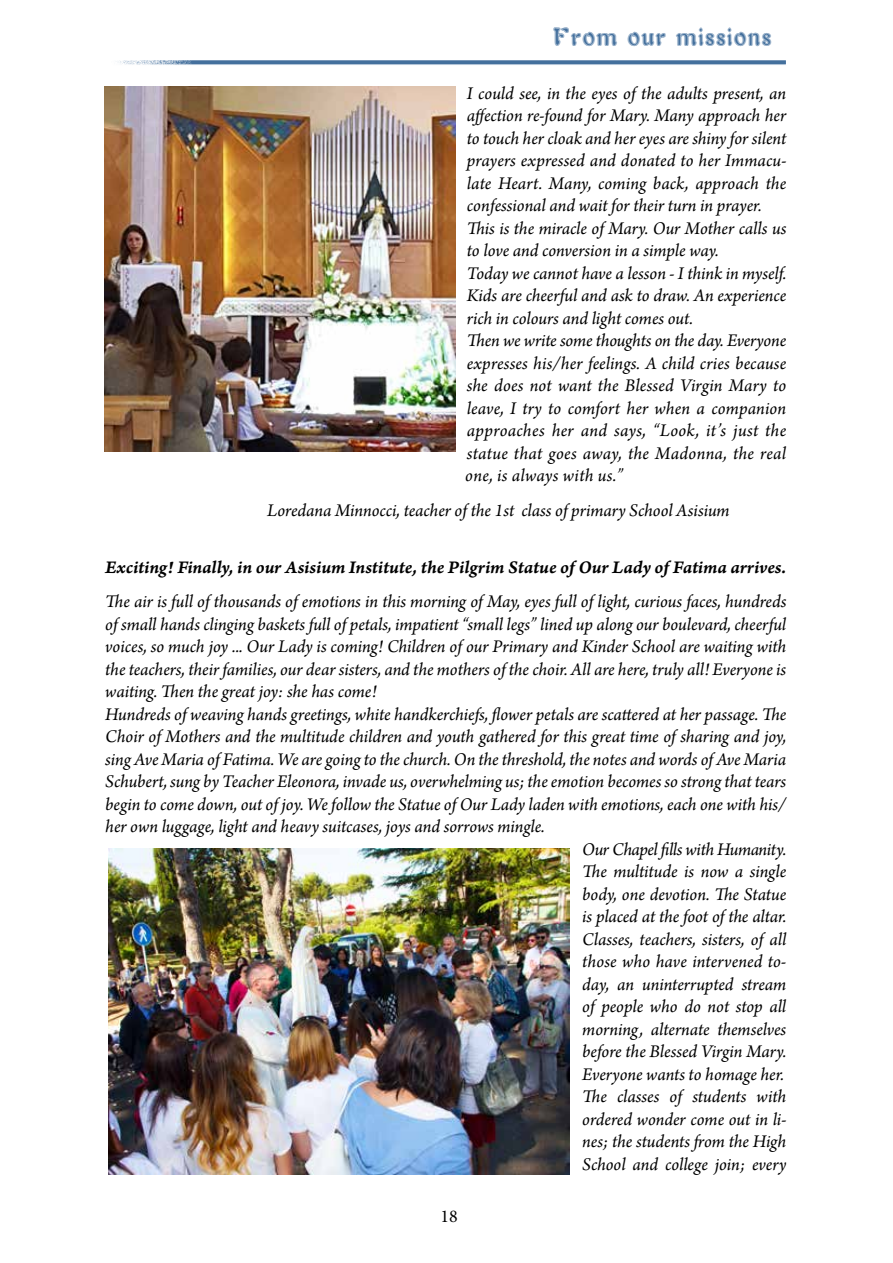
<style>
.page{position:relative;width:893px;height:1263px;background:#fff}
.page>*{position:absolute;margin:0;border:0;box-sizing:border-box;transform-origin:0 0}
.t1{font:24px "Ruotan";letter-spacing:.02em;color:#44709d}
.t2{font:italic 18.75px/22.5px "Arno Pro";letter-spacing:-.005em;color:#000}
.t3{font:18.75px "Arno Pro Smbd Italic Caption";letter-spacing:-.005em;color:#000}
.t4{font:italic 18.75px "Arno Pro";letter-spacing:-.025em;color:#000}
.t5{font:18px "Minion Pro";color:#000}
</style>
<div class="page">
<svg style="left:118px;top:60px;width:668px;height:5px;background:#6e90b3"></svg>
<img style="left:104px;top:86px;width:351px;height:366px">
<img style="left:108px;top:848px;width:462px;height:326px">
<p class="t1" style="left:553px;top:21px;width:220px">From our missions</p>
<p class="t2" style="left:465px;top:83px;width:323px">I could see, in the eyes of the adults present, an affection re-found for Mary. Many approach her to touch her cloak and her eyes are shiny for silent prayers expressed and donated to her Immacu&shy;late Heart. Many, coming back, approach the confessional and wait for their turn in prayer.<br>This is the miracle of Mary. Our Mother calls us to love and conversion in a simple way.<br>Today we cannot have a lesson - I think in myself.<br>Kids are cheerful and ask to draw. An experience rich in colours and light comes out.<br>Then we write some thoughts on the day. Everyone expresses his/her feelings. A child cries because she does not want the Blessed Virgin Mary to leave, I try to comfort her when a companion approaches her and says, “Look, it’s just the statue that goes away, the Madonna, the real one, is always with us.”</p>
<p class="t2" style="left:267px;top:500px;width:464px">Loredana Minnocci, teacher of the 1st class of primary School Asisium</p>
<p class="t3" style="left:105px;top:555px;width:683px">Exciting! Finally, in our Asisium Institute, the Pilgrim Statue of Our Lady of Fatima arrives.</p>
<p class="t2" style="left:105px;top:591px;width:683px">The air is full of thousands of emotions in this morning of May, eyes full of light, curious faces, hundreds</p>
<p class="t2" style="left:105px;top:614px;width:682px">of small hands clinging baskets full of petals, impatient “small legs” lined up along our boulevard, cheerful</p>
<p class="t2" style="left:105px;top:636px;width:683px">voices, so much joy ... Our Lady is coming! Children of our Primary and Kinder School are waiting with</p>
<p class="t2" style="left:105px;top:659px;width:683px">the teachers, their families, our dear sisters, and the mothers of the choir. All are here, truly all! Everyone is</p>
<p class="t2" style="left:105px;top:681px;width:273px">waiting. Then the great joy: she has come!</p>
<p class="t2" style="left:105px;top:704px;width:683px">Hundreds of weaving hands greetings, white handkerchiefs, flower petals are scattered at her passage. The</p>
<p class="t2" style="left:105px;top:726px;width:682px">Choir of Mothers and the multitude children and youth gathered for this great time of sharing and joy,</p>
<p class="t2" style="left:105px;top:749px;width:682px">sing Ave Maria of Fatima. We are going to the church. On the threshold, the notes and words of Ave Maria</p>
<p class="t2" style="left:105px;top:771px;width:682px">Schubert, sung by Teacher Eleonora, invade us, overwhelming us; the emotion becomes so strong that tears</p>
<p class="t2" style="left:105px;top:794px;width:683px">begin to come down, out of joy. We follow the Statue of Our Lady laden with emotions, each one with his/</p>
<p class="t2" style="left:105px;top:816px;width:441px">her own luggage, light and heavy suitcases, joys and sorrows mingle.</p>
<p class="t4" style="left:582px;top:838px;width:206px">Our Chapel fills with Humanity.</p>
<p class="t2" style="left:582px;top:861px;width:205px">The multitude is now a single</p>
<p class="t2" style="left:582px;top:884px;width:205px">body, one devotion. The Statue</p>
<p class="t2" style="left:582px;top:906px;width:206px">is placed at the foot of the altar.</p>
<p class="t2" style="left:582px;top:929px;width:206px">Classes, teachers, sisters, of all</p>
<p class="t2" style="left:582px;top:951px;width:205px">those who have intervened to-</p>
<p class="t2" style="left:582px;top:974px;width:205px">day, an uninterrupted stream</p>
<p class="t2" style="left:582px;top:996px;width:205px">of people who do not stop all</p>
<p class="t2" style="left:582px;top:1019px;width:206px">morning, alternate themselves</p>
<p class="t2" style="left:582px;top:1041px;width:205px">before the Blessed Virgin Mary.</p>
<p class="t2" style="left:582px;top:1064px;width:203px">Everyone wants to homage her.</p>
<p class="t2" style="left:582px;top:1086px;width:206px">The classes of students with</p>
<p class="t2" style="left:582px;top:1109px;width:206px">ordered wonder come out in li-</p>
<p class="t2" style="left:582px;top:1131px;width:205px">nes; the students from the High</p>
<p class="t2" style="left:582px;top:1154px;width:206px">School and college join; every</p>
<p class="t5" style="left:441px;top:1204px;width:19px">18</p>
</div>
